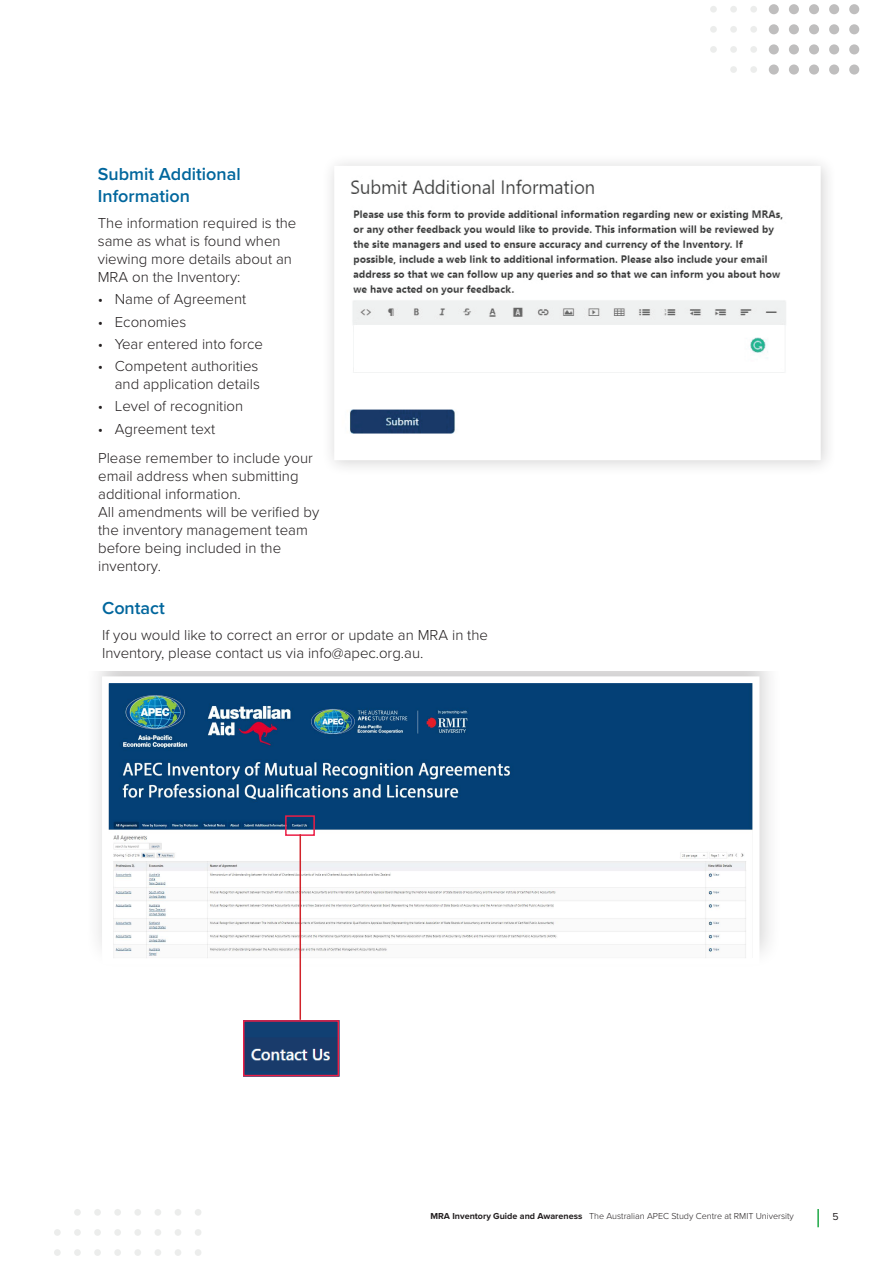
<style>
.page{position:relative;width:893px;height:1263px;background:#fff}
.page>*{position:absolute;margin:0;border:0;box-sizing:border-box;transform-origin:0 0}
.t1{font:600 18px/21.6px "Proxima Nova";color:#00669d}
.t2{font:300 15px/18px "Proxima Nova";color:#231f20}
.t3{font:10.5px "Proxima Nova";color:#231f20}
.t4{font:300 9px "Proxima Nova";color:#231f20}
.s1{font-weight:700}
</style>
<div class="page">
<svg style="left:817px;top:1209px;width:2px;height:18px"></svg>
<div style="left:710px;top:6px;width:7px;height:7px;background:#ecedec;border-radius:50%"></div>
<div style="left:730px;top:6px;width:7px;height:7px;background:#ecedec;border-radius:50%"></div>
<div style="left:750px;top:6px;width:7px;height:7px;background:#ecedec;border-radius:50%"></div>
<div style="left:769px;top:4px;width:10px;height:10px;background:#bfbebe;border-radius:50%"></div>
<div style="left:789px;top:4px;width:10px;height:10px;background:#bfbebe;border-radius:50%"></div>
<div style="left:809px;top:4px;width:10px;height:10px;background:#bfbebe;border-radius:50%"></div>
<div style="left:829px;top:4px;width:10px;height:10px;background:#bfbebe;border-radius:50%"></div>
<div style="left:849px;top:4px;width:10px;height:10px;background:#bfbebe;border-radius:50%"></div>
<div style="left:710px;top:26px;width:7px;height:7px;background:#ecedec;border-radius:50%"></div>
<div style="left:730px;top:26px;width:7px;height:7px;background:#ecedec;border-radius:50%"></div>
<div style="left:750px;top:26px;width:7px;height:7px;background:#ecedec;border-radius:50%"></div>
<div style="left:769px;top:24px;width:10px;height:10px;background:#bfbebe;border-radius:50%"></div>
<div style="left:789px;top:24px;width:10px;height:10px;background:#bfbebe;border-radius:50%"></div>
<div style="left:809px;top:24px;width:10px;height:10px;background:#bfbebe;border-radius:50%"></div>
<div style="left:829px;top:24px;width:10px;height:10px;background:#bfbebe;border-radius:50%"></div>
<div style="left:849px;top:24px;width:10px;height:10px;background:#bfbebe;border-radius:50%"></div>
<div style="left:710px;top:46px;width:7px;height:7px;background:#ecedec;border-radius:50%"></div>
<div style="left:730px;top:46px;width:7px;height:7px;background:#ecedec;border-radius:50%"></div>
<div style="left:750px;top:46px;width:7px;height:7px;background:#ecedec;border-radius:50%"></div>
<div style="left:769px;top:44px;width:10px;height:10px;background:#bfbebe;border-radius:50%"></div>
<div style="left:789px;top:44px;width:10px;height:10px;background:#bfbebe;border-radius:50%"></div>
<div style="left:809px;top:44px;width:10px;height:10px;background:#bfbebe;border-radius:50%"></div>
<div style="left:829px;top:44px;width:10px;height:10px;background:#bfbebe;border-radius:50%"></div>
<div style="left:849px;top:44px;width:10px;height:10px;background:#bfbebe;border-radius:50%"></div>
<div style="left:730px;top:66px;width:7px;height:7px;background:#ecedec;border-radius:50%"></div>
<div style="left:750px;top:66px;width:7px;height:7px;background:#ecedec;border-radius:50%"></div>
<div style="left:769px;top:65px;width:10px;height:10px;background:#bfbebe;border-radius:50%"></div>
<div style="left:789px;top:65px;width:10px;height:10px;background:#bfbebe;border-radius:50%"></div>
<div style="left:809px;top:65px;width:10px;height:10px;background:#bfbebe;border-radius:50%"></div>
<div style="left:829px;top:65px;width:10px;height:10px;background:#bfbebe;border-radius:50%"></div>
<div style="left:849px;top:65px;width:10px;height:10px;background:#bfbebe;border-radius:50%"></div>
<div style="left:74px;top:1209px;width:7px;height:7px;background:#ecedec;border-radius:50%"></div>
<div style="left:94px;top:1209px;width:7px;height:7px;background:#ecedec;border-radius:50%"></div>
<div style="left:114px;top:1209px;width:7px;height:7px;background:#ecedec;border-radius:50%"></div>
<div style="left:134px;top:1209px;width:7px;height:7px;background:#ecedec;border-radius:50%"></div>
<div style="left:155px;top:1209px;width:6px;height:7px;background:#ecedec;border-radius:50%"></div>
<div style="left:175px;top:1209px;width:6px;height:7px;background:#ecedec;border-radius:50%"></div>
<div style="left:195px;top:1209px;width:6px;height:7px;background:#ecedec;border-radius:50%"></div>
<div style="left:54px;top:1229px;width:7px;height:7px;background:#ecedec;border-radius:50%"></div>
<div style="left:74px;top:1229px;width:7px;height:7px;background:#ecedec;border-radius:50%"></div>
<div style="left:94px;top:1229px;width:7px;height:7px;background:#ecedec;border-radius:50%"></div>
<div style="left:114px;top:1229px;width:7px;height:7px;background:#ecedec;border-radius:50%"></div>
<div style="left:134px;top:1229px;width:7px;height:7px;background:#ecedec;border-radius:50%"></div>
<div style="left:155px;top:1229px;width:6px;height:7px;background:#ecedec;border-radius:50%"></div>
<div style="left:175px;top:1229px;width:6px;height:7px;background:#ecedec;border-radius:50%"></div>
<div style="left:195px;top:1229px;width:6px;height:7px;background:#ecedec;border-radius:50%"></div>
<div style="left:54px;top:1249px;width:7px;height:7px;background:#ecedec;border-radius:50%"></div>
<div style="left:74px;top:1249px;width:7px;height:7px;background:#ecedec;border-radius:50%"></div>
<div style="left:94px;top:1249px;width:7px;height:7px;background:#ecedec;border-radius:50%"></div>
<div style="left:114px;top:1249px;width:7px;height:7px;background:#ecedec;border-radius:50%"></div>
<div style="left:134px;top:1249px;width:7px;height:7px;background:#ecedec;border-radius:50%"></div>
<div style="left:155px;top:1249px;width:6px;height:7px;background:#ecedec;border-radius:50%"></div>
<div style="left:175px;top:1249px;width:6px;height:7px;background:#ecedec;border-radius:50%"></div>
<div style="left:195px;top:1249px;width:6px;height:7px;background:#ecedec;border-radius:50%"></div>
<div style="left:321px;top:153px;width:516px;height:324px;background:#f9f9f9"></div>
<svg style="left:333px;top:169px;width:490px;height:294px"></svg>
<div style="left:85px;top:671px;width:697px;height:328px;background:#231f20;opacity:.2"></div>
<svg style="left:99px;top:673px;width:664px;height:295px"></svg>
<svg style="left:243px;top:1012px;width:97px;height:65px"></svg>
<div style="left:285px;top:815px;width:30px;height:21px;border:2px solid #eb1d45"></div>
<div style="left:243px;top:1020px;width:96px;height:56px;border:2px solid #eb1d45"></div>
<hr style="left:300px;top:834px;width:1px;height:186px;background:#d1232a">
<p class="t1" style="left:98px;top:164px;width:145px">Submit Additional<br>Information</p>
<p class="t2" style="left:98px;top:214px;width:200px">The information required is the same as what is found when viewing more details about an<br>MRA on the Inventory:</p>
<p class="t2" style="left:98px;top:291px;width:150px">• Name of Agreement</p>
<p class="t2" style="left:98px;top:313px;width:90px">• Economies</p>
<p class="t2" style="left:98px;top:335px;width:167px">• Year entered into force</p>
<p class="t2" style="left:98px;top:357px;width:164px;text-align:right">• Competent authorities and application details</p>
<p class="t2" style="left:98px;top:398px;width:147px">• Level of recognition</p>
<p class="t2" style="left:98px;top:420px;width:119px">• Agreement text</p>
<p class="t2" style="left:98px;top:449px;width:223px">Please remember to include your email address when submitting additional information.<br>All amendments will be verified by the inventory management team before being included in the inventory.</p>
<p class="t1" style="left:102px;top:597px;width:64px">Contact</p>
<p class="t2" style="left:102px;top:626px;width:387px">If you would like to correct an error or update an MRA in the<br>Inventory, please contact us via info@apec.org.au.</p>
<p class="t4" style="left:430px;top:1211px;width:365px"><span class="s1">MRA Inventory Guide and Awareness</span> The Australian APEC Study Centre at RMIT University</p>
<p class="t3" style="left:832px;top:1210px;width:8px">5</p>
</div>
